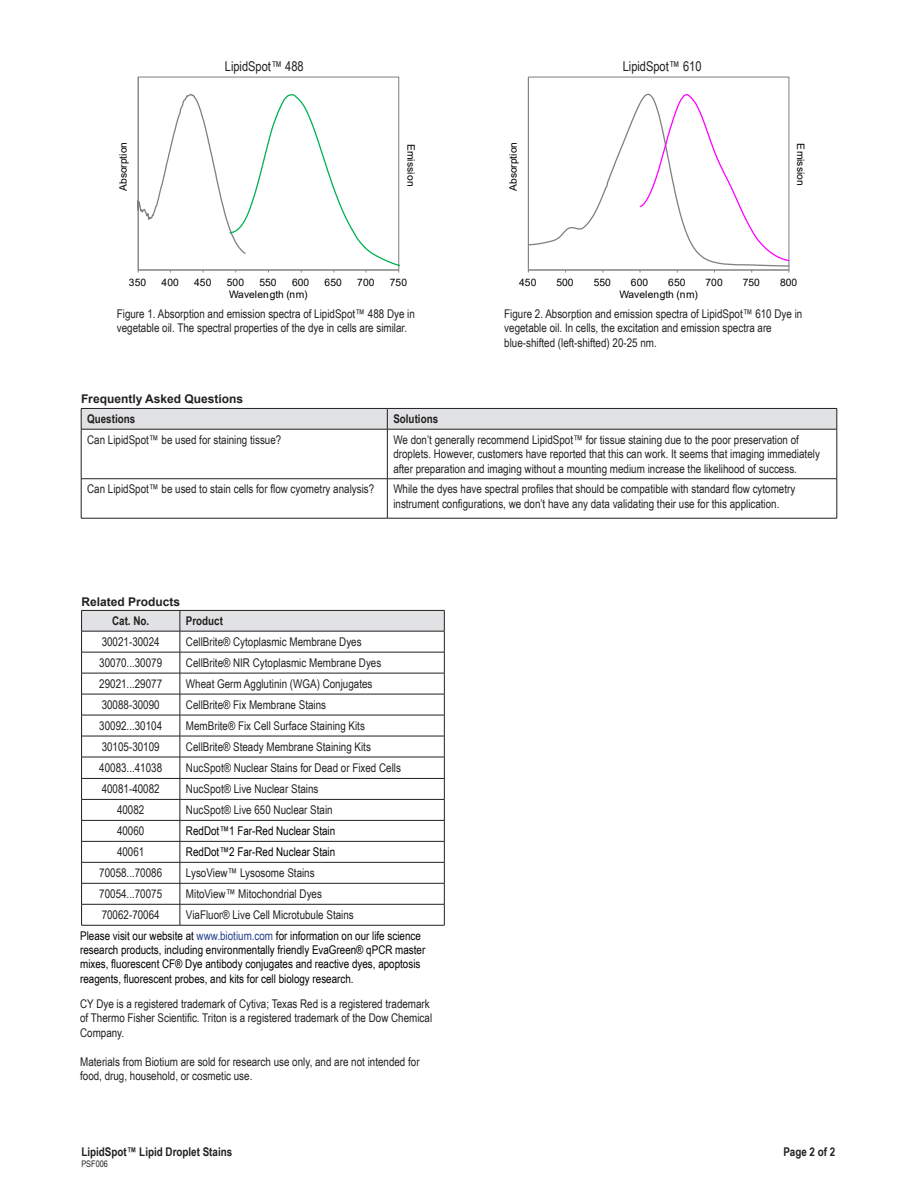
<style>
.page{position:relative;width:918px;height:1188px;background:#fff}
.page>*{position:absolute;margin:0;border:0;box-sizing:border-box;transform-origin:0 0}
.t1{font:13.5px "Arial Narrow";color:#231f20}
.t2{font:12.15px "Calibri";color:#000}
.t3{font:12px/14.4px "Arial Narrow";color:#231f20}
.t4{font:12px/14.4px "Arial Narrow";color:#000}
.t5{font:700 12px "Arial Narrow";color:#231f20}
.t6{font:700 12px "Arial";color:#231f20}
.t7{font:10.2px "Arial";letter-spacing:.005em;color:#000}
.t8{font:9px "Arial Narrow";color:#231f20}
.s1{color:#24408e}
</style>
<div class="page">
<svg style="left:81px;top:610px;width:364px;height:315px"></svg>
<hr style="left:81px;top:925px;width:99px;height:1px;background:#231f20">
<hr style="left:180px;top:925px;width:265px;height:1px;background:#231f20">
<svg style="left:138px;top:77px;width:262px;height:196px"></svg>
<hr style="left:528px;top:270px;width:261px;height:1px;background:#868686">
<svg style="left:528px;top:77px;width:262px;height:193px"></svg>
<svg style="left:638px;top:93px;width:152px;height:169px"></svg>
<svg style="left:81px;top:408px;width:757px;height:21px;background:#d4d5d7"></svg>
<hr style="left:81px;top:429px;width:306px;height:1px;background:#231f20">
<hr style="left:81px;top:429px;width:1px;height:50px;background:#231f20">
<hr style="left:387px;top:429px;width:450px;height:1px;background:#231f20">
<hr style="left:387px;top:429px;width:1px;height:50px;background:#231f20">
<hr style="left:837px;top:429px;width:1px;height:50px;background:#231f20">
<hr style="left:81px;top:478px;width:306px;height:1px;background:#231f20">
<hr style="left:81px;top:479px;width:1px;height:39px;background:#231f20">
<hr style="left:387px;top:478px;width:450px;height:1px;background:#231f20">
<hr style="left:387px;top:479px;width:1px;height:39px;background:#231f20">
<hr style="left:837px;top:479px;width:1px;height:39px;background:#231f20">
<hr style="left:81px;top:518px;width:306px;height:1px;background:#231f20">
<hr style="left:387px;top:518px;width:450px;height:1px;background:#231f20">
<p class="t7" style="left:116px;top:191px;width:51px;rotate:-90deg">Absorption</p>
<p class="t7" style="left:625px;top:57px;width:75px">LipidSpot™ 610</p>
<p class="t1" style="left:225px;top:56px;width:80px">LipidSpot™ 488</p>
<p class="t1" style="left:623px;top:57px;width:80px">LipidSpot™ 610</p>
<p class="t2" style="left:232px;top:57px;width:76px">LipidSpot™ 488</p>
<p class="t7" style="left:418px;top:144px;width:44px;rotate:90deg">Emission</p>
<p class="t7" style="left:506px;top:191px;width:51px;rotate:-90deg">Absorption</p>
<p class="t7" style="left:808px;top:143px;width:44px;rotate:90deg">Emission</p>
<p class="t7" style="left:129px;top:275px;width:19px">350</p>
<p class="t7" style="left:162px;top:275px;width:19px">400</p>
<p class="t7" style="left:194px;top:275px;width:19px">450</p>
<p class="t7" style="left:227px;top:275px;width:19px">500</p>
<p class="t7" style="left:259px;top:275px;width:19px">550</p>
<p class="t7" style="left:292px;top:275px;width:19px">600</p>
<p class="t7" style="left:325px;top:275px;width:19px">650</p>
<p class="t7" style="left:357px;top:275px;width:19px">700</p>
<p class="t7" style="left:390px;top:275px;width:19px">750</p>
<p class="t7" style="left:519px;top:275px;width:19px">450</p>
<p class="t7" style="left:556px;top:275px;width:19px">500</p>
<p class="t7" style="left:594px;top:275px;width:19px">550</p>
<p class="t7" style="left:631px;top:275px;width:19px">600</p>
<p class="t7" style="left:668px;top:275px;width:19px">650</p>
<p class="t7" style="left:706px;top:275px;width:19px">700</p>
<p class="t7" style="left:743px;top:275px;width:19px">750</p>
<p class="t7" style="left:780px;top:275px;width:19px">800</p>
<p class="t7" style="left:229px;top:287px;width:80px">Wavelength (nm)</p>
<p class="t7" style="left:619px;top:287px;width:80px">Wavelength (nm)</p>
<p class="t3" style="left:117px;top:306px;width:300px">Figure 1. Absorption and emission spectra of LipidSpot™ 488 Dye in vegetable oil. The spectral properties of the dye in cells are similar.</p>
<p class="t3" style="left:504px;top:306px;width:300px">Figure 2. Absorption and emission spectra of LipidSpot™ 610 Dye in vegetable oil. In cells, the excitation and emission spectra are blue-shifted (left-shifted) 20-25 nm.</p>
<p class="t6" style="left:81px;top:390px;width:164px">Frequently Asked Questions</p>
<p class="t5" style="left:87px;top:410px;width:50px">Questions</p>
<p class="t5" style="left:393px;top:410px;width:46px">Solutions</p>
<p class="t3" style="left:87px;top:432px;width:196px">Can LipidSpot™ be used for staining tissue?</p>
<p class="t3" style="left:393px;top:432px;width:428px">We don’t generally recommend LipidSpot™ for tissue staining due to the poor preservation of droplets. However, customers have reported that this can work. It seems that imaging immediately after preparation and imaging without a mounting medium increase the likelihood of success.</p>
<p class="t3" style="left:87px;top:482px;width:289px">Can LipidSpot™ be used to stain cells for flow cyometry analysis?</p>
<p class="t3" style="left:393px;top:482px;width:403px">While the dyes have spectral profiles that should be compatible with standard flow cytometry instrument configurations, we don’t have any data validating their use for this application.</p>
<p class="t6" style="left:81px;top:593px;width:100px">Related Products</p>
<p class="t5" style="left:112px;top:612px;width:39px">Cat. No.</p>
<p class="t5" style="left:186px;top:612px;width:39px">Product</p>
<p class="t3" style="left:102px;top:634px;width:59px">30021-30024</p>
<p class="t3" style="left:186px;top:634px;width:177px">CellBrite® Cytoplasmic Membrane Dyes</p>
<p class="t3" style="left:99px;top:655px;width:64px">30070...30079</p>
<p class="t3" style="left:186px;top:655px;width:197px">CellBrite® NIR Cytoplasmic Membrane Dyes</p>
<p class="t3" style="left:99px;top:676px;width:64px">29021...29077</p>
<p class="t3" style="left:186px;top:676px;width:188px">Wheat Germ Agglutinin (WGA) Conjugates</p>
<p class="t3" style="left:102px;top:697px;width:59px">30088-30090</p>
<p class="t3" style="left:186px;top:697px;width:142px">CellBrite® Fix Membrane Stains</p>
<p class="t3" style="left:99px;top:718px;width:64px">30092...30104</p>
<p class="t3" style="left:186px;top:718px;width:180px">MemBrite® Fix Cell Surface Staining Kits</p>
<p class="t3" style="left:102px;top:739px;width:59px">30105-30109</p>
<p class="t3" style="left:186px;top:739px;width:186px">CellBrite® Steady Membrane Staining Kits</p>
<p class="t3" style="left:99px;top:760px;width:64px">40083...41038</p>
<p class="t3" style="left:186px;top:760px;width:217px">NucSpot® Nuclear Stains for Dead or Fixed Cells</p>
<p class="t3" style="left:102px;top:781px;width:59px">40081-40082</p>
<p class="t3" style="left:186px;top:781px;width:134px">NucSpot® Live Nuclear Stains</p>
<p class="t3" style="left:117px;top:802px;width:29px">40082</p>
<p class="t3" style="left:186px;top:802px;width:148px">NucSpot® Live 650 Nuclear Stain</p>
<p class="t3" style="left:117px;top:823px;width:29px">40060</p>
<p class="t4" style="left:186px;top:823px;width:151px">RedDot™1 Far-Red Nuclear Stain</p>
<p class="t3" style="left:117px;top:844px;width:29px">40061</p>
<p class="t4" style="left:186px;top:844px;width:151px">RedDot™2 Far-Red Nuclear Stain</p>
<p class="t3" style="left:99px;top:865px;width:64px">70058...70086</p>
<p class="t3" style="left:186px;top:865px;width:130px">LysoView™ Lysosome Stains</p>
<p class="t3" style="left:99px;top:886px;width:64px">70054...70075</p>
<p class="t3" style="left:186px;top:886px;width:137px">MitoView™ Mitochondrial Dyes</p>
<p class="t3" style="left:102px;top:907px;width:59px">70062-70064</p>
<p class="t3" style="left:186px;top:907px;width:169px">ViaFluor® Live Cell Microtubule Stains</p>
<p class="t4" style="left:80px;top:928px;width:347px">Please visit our website at <span class="s1">www.biotium.com</span> for information on our life science research products, including environmentally friendly EvaGreen® qPCR master mixes, fluorescent CF® Dye antibody conjugates and reactive dyes, apoptosis reagents, fluorescent probes, and kits for cell biology research.</p>
<p class="t3" style="left:80px;top:996px;width:354px">CY Dye is a registered trademark of Cytiva; Texas Red is a registered trademark of Thermo Fisher Scientific. Triton is a registered trademark of the Dow Chemical<br>Company.</p>
<p class="t3" style="left:80px;top:1054px;width:341px">Materials from Biotium are sold for research use only, and are not intended for food, drug, household, or cosmetic use.</p>
<p class="t5" style="left:81px;top:1143px;width:152px">LipidSpot™ Lipid Droplet Stains</p>
<p class="t5" style="left:783px;top:1143px;width:53px">Page 2 of 2</p>
<p class="t8" style="left:81px;top:1157px;width:28px">PSF006</p>
</div>
